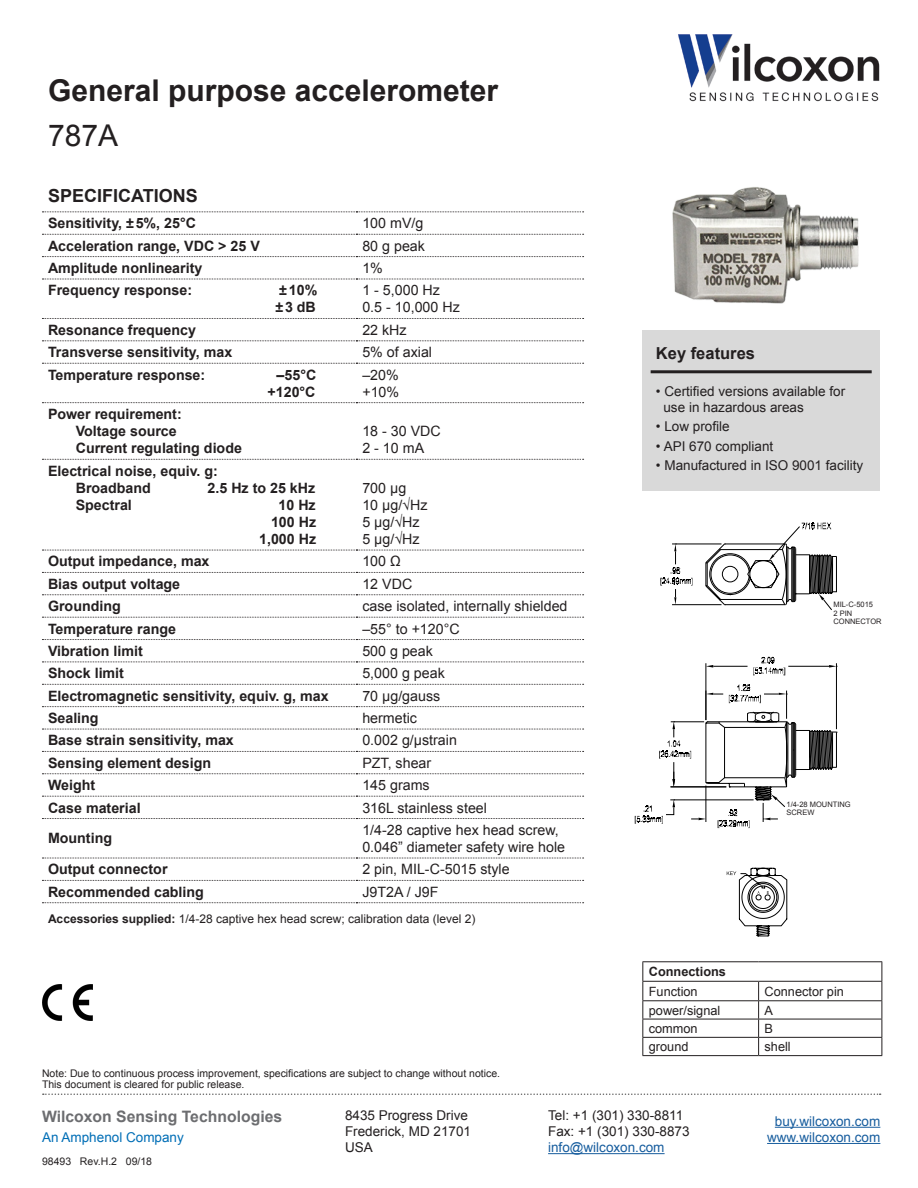
<style>
.page{position:relative;width:918px;height:1188px;background:#fff}
.page>*{position:absolute;margin:0;border:0;box-sizing:border-box;transform-origin:0 0}
.t1{font:700 30px "Arial";color:#231f20}
.t2{font:30px "Arial";color:#231f20}
.t3{font:700 18px "Arial";color:#231f20}
.t4{font:700 16.5px "Arial";color:#231f20}
.t5{font:700 15.75px "Arial";color:#6c6d70}
.t6{font:700 14.25px/17.1px "Arial";color:#231f20}
.t7{font:14.25px/17.1px "Arial";color:#231f20}
.t8{font:13.5px/16.2px "Arial";color:#231f20}
.t9{font:13.5px/16.2px "Arial";color:#175d9e;text-align:center}
.t10{font:13.5px "Arial";color:#006eb6}
.t11{font:12.75px "Arial";color:#231f20}
.t12{font:700 12.75px "Arial";color:#231f20}
.t13{font:12px "Arial";color:#231f20}
.t14{font:10.5px/10.5px "Arial";color:#231f20}
.t15{font:7.5px/8.2px "Arial";color:#231f20}
.s1{font-weight:700}
</style>
<div class="page">
<svg style="left:43px;top:1094px;width:838px;height:1px"></svg>
<img style="left:678px;top:34px;width:202px;height:68px">
<hr style="left:548px;top:1153px;width:117px;height:1px;background:#175d9e">
<hr style="left:775px;top:1127px;width:105px;height:1px;background:#175d9e">
<hr style="left:767px;top:1143px;width:113px;height:1px;background:#175d9e">
<div style="left:642px;top:330px;width:238px;height:160px;background:#d9d9d9"></div>
<hr style="left:651px;top:370px;width:221px;height:3px;background:#231f20">
<svg style="left:42px;top:212px;width:542px;height:1px"></svg>
<svg style="left:42px;top:234px;width:542px;height:1px"></svg>
<svg style="left:42px;top:256px;width:542px;height:1px"></svg>
<svg style="left:42px;top:279px;width:542px;height:1px"></svg>
<svg style="left:42px;top:318px;width:542px;height:1px"></svg>
<svg style="left:42px;top:340px;width:542px;height:1px"></svg>
<svg style="left:42px;top:363px;width:542px;height:1px"></svg>
<svg style="left:42px;top:402px;width:542px;height:1px"></svg>
<svg style="left:42px;top:459px;width:542px;height:1px"></svg>
<svg style="left:42px;top:550px;width:542px;height:1px"></svg>
<svg style="left:42px;top:572px;width:542px;height:1px"></svg>
<svg style="left:42px;top:594px;width:542px;height:1px"></svg>
<svg style="left:42px;top:617px;width:542px;height:1px"></svg>
<svg style="left:42px;top:639px;width:542px;height:1px"></svg>
<svg style="left:42px;top:662px;width:542px;height:1px"></svg>
<svg style="left:42px;top:684px;width:542px;height:1px"></svg>
<svg style="left:42px;top:706px;width:542px;height:1px"></svg>
<svg style="left:42px;top:729px;width:542px;height:1px"></svg>
<svg style="left:42px;top:751px;width:542px;height:1px"></svg>
<svg style="left:42px;top:773px;width:542px;height:1px"></svg>
<svg style="left:42px;top:796px;width:542px;height:1px"></svg>
<svg style="left:42px;top:818px;width:542px;height:1px"></svg>
<svg style="left:42px;top:858px;width:542px;height:1px"></svg>
<svg style="left:42px;top:880px;width:542px;height:1px"></svg>
<svg style="left:42px;top:902px;width:542px;height:1px"></svg>
<hr style="left:642px;top:961px;width:117px;height:1px;background:#231f20">
<hr style="left:759px;top:961px;width:123px;height:1px;background:#231f20">
<hr style="left:642px;top:981px;width:117px;height:1px;background:#231f20">
<hr style="left:759px;top:981px;width:123px;height:1px;background:#231f20">
<hr style="left:642px;top:1000px;width:117px;height:1px;background:#231f20">
<hr style="left:759px;top:1000px;width:123px;height:1px;background:#231f20">
<hr style="left:642px;top:1019px;width:117px;height:1px;background:#231f20">
<hr style="left:759px;top:1019px;width:123px;height:1px;background:#231f20">
<hr style="left:642px;top:1037px;width:117px;height:1px;background:#231f20">
<svg style="left:642px;top:962px;width:1px;height:93px"></svg>
<hr style="left:759px;top:1037px;width:123px;height:1px;background:#231f20">
<svg style="left:758px;top:982px;width:1px;height:73px"></svg>
<svg style="left:882px;top:962px;width:1px;height:93px"></svg>
<hr style="left:642px;top:1055px;width:117px;height:1px;background:#231f20">
<hr style="left:759px;top:1055px;width:123px;height:1px;background:#231f20">
<svg style="left:726px;top:867px;width:62px;height:70px"></svg>
<img style="left:42px;top:985px;width:50px;height:36px">
<img style="left:672px;top:187px;width:187px;height:117px">
<svg style="left:635px;top:523px;width:203px;height:306px"></svg>
<div style="left:833px;top:601px;width:70px;height:31px;background:#fff"></div>
<div style="left:786px;top:797px;width:100px;height:26px;background:#fff"></div>
<h1 class="t1" style="left:48px;top:71px;width:452px">General purpose accelerometer</h1>
<h1 class="t2" style="left:48px;top:116px;width:72px">787A</h1>
<p class="t3" style="left:48px;top:183px;width:151px">SPECIFICATIONS</p>
<p class="t6" style="left:48px;top:215px;width:150px">Sensitivity, ±5%, 25°C</p>
<p class="t7" style="left:362px;top:215px;width:62px">100 mV/g</p>
<p class="t6" style="left:48px;top:237px;width:213px">Acceleration range, VDC &gt; 25 V</p>
<p class="t7" style="left:362px;top:237px;width:64px">80 g peak</p>
<p class="t6" style="left:48px;top:260px;width:156px">Amplitude nonlinearity</p>
<p class="t7" style="left:362px;top:260px;width:22px">1%</p>
<p class="t6" style="left:48px;top:282px;width:146px">Frequency response:</p>
<p class="t6" style="left:275px;top:282px;width:43px">±10% ±3 dB</p>
<p class="t7" style="left:362px;top:282px;width:99px">1 - 5,000 Hz<br>0.5 - 10,000 Hz</p>
<p class="t6" style="left:48px;top:322px;width:150px">Resonance frequency</p>
<p class="t7" style="left:362px;top:321px;width:46px">22 kHz</p>
<p class="t6" style="left:48px;top:344px;width:186px">Transverse sensitivity, max</p>
<p class="t7" style="left:362px;top:344px;width:71px">5% of axial</p>
<p class="t6" style="left:48px;top:366px;width:159px">Temperature response:</p>
<p class="t6" style="left:268px;top:366px;width:50px;text-align:right">–55°C +120°C</p>
<p class="t7" style="left:362px;top:366px;width:38px">–20% +10%</p>
<p class="t6" style="left:76px;top:406px;width:168px;text-indent:-28px">Power requirement:<br>Voltage source<br>Current regulating diode</p>
<p class="t7" style="left:362px;top:423px;width:80px">18 - 30 VDC<br>2 - 10 mA</p>
<p class="t6" style="left:76px;top:463px;width:144px;text-indent:-28px">Electrical noise, equiv. g:<br>Broadband</p>
<p class="t6" style="left:208px;top:480px;width:109px">2.5 Hz to 25 kHz</p>
<p class="t6" style="left:76px;top:497px;width:58px">Spectral</p>
<p class="t6" style="left:259px;top:497px;width:59px;text-align:right">10 Hz<br>100 Hz<br>1,000 Hz</p>
<p class="t7" style="left:362px;top:479px;width:67px">700 µg<br>10 µg/√Hz<br>5 µg/√Hz<br>5 µg/√Hz</p>
<p class="t6" style="left:48px;top:553px;width:163px">Output impedance, max</p>
<p class="t7" style="left:362px;top:553px;width:40px">100 Ω</p>
<p class="t6" style="left:48px;top:576px;width:134px">Bias output voltage</p>
<p class="t7" style="left:362px;top:575px;width:51px">12 VDC</p>
<p class="t6" style="left:48px;top:598px;width:74px">Grounding</p>
<p class="t7" style="left:362px;top:598px;width:207px">case isolated, internally shielded</p>
<p class="t6" style="left:48px;top:620px;width:130px">Temperature range</p>
<p class="t7" style="left:362px;top:620px;width:99px">–55° to +120°C</p>
<p class="t6" style="left:48px;top:643px;width:96px">Vibration limit</p>
<p class="t7" style="left:362px;top:643px;width:72px">500 g peak</p>
<p class="t6" style="left:48px;top:665px;width:78px">Shock limit</p>
<p class="t7" style="left:362px;top:665px;width:84px">5,000 g peak</p>
<p class="t6" style="left:48px;top:688px;width:282px">Electromagnetic sensitivity, equiv. g, max</p>
<p class="t7" style="left:362px;top:687px;width:79px">70 µg/gauss</p>
<p class="t6" style="left:48px;top:710px;width:52px">Sealing</p>
<p class="t7" style="left:362px;top:710px;width:56px">hermetic</p>
<p class="t6" style="left:48px;top:732px;width:187px">Base strain sensitivity, max</p>
<p class="t7" style="left:362px;top:732px;width:96px">0.002 g/μstrain</p>
<p class="t6" style="left:48px;top:755px;width:165px">Sensing element design</p>
<p class="t7" style="left:362px;top:754px;width:70px">PZT, shear</p>
<p class="t6" style="left:48px;top:777px;width:49px">Weight</p>
<p class="t7" style="left:362px;top:777px;width:69px">145 grams</p>
<p class="t6" style="left:48px;top:799px;width:94px">Case material</p>
<p class="t7" style="left:362px;top:799px;width:126px">316L stainless steel</p>
<p class="t6" style="left:48px;top:830px;width:66px">Mounting</p>
<p class="t7" style="left:362px;top:822px;width:204px">1/4-28 captive hex head screw,<br>0.046” diameter safety wire hole</p>
<p class="t6" style="left:48px;top:861px;width:121px">Output connector</p>
<p class="t7" style="left:362px;top:861px;width:149px">2 pin, MIL-C-5015 style</p>
<p class="t6" style="left:48px;top:884px;width:157px">Recommended cabling</p>
<p class="t7" style="left:362px;top:883px;width:78px">J9T2A / J9F</p>
<p class="t13" style="left:48px;top:910px;width:429px"><span class="s1">Accessories supplied:</span> 1/4-28 captive hex head screw; calibration data (level 2)</p>
<p class="t4" style="left:656px;top:342px;width:101px">Key features</p>
<p class="t8" style="left:663px;top:383px;width:183px;text-indent:-8px">• Certified versions available for use in hazardous areas</p>
<p class="t8" style="left:656px;top:419px;width:75px">• Low profile</p>
<p class="t8" style="left:656px;top:438px;width:119px">• API 670 compliant</p>
<p class="t8" style="left:656px;top:457px;width:209px">• Manufactured in ISO 9001 facility</p>
<p class="t15" style="left:833px;top:601px;width:50px">MIL-C-5015<br>2 PIN<br>CONNECTOR</p>
<p class="t15" style="left:787px;top:800px;width:66px">1/4-28 MOUNTING<br>SCREW</p>
<p class="t12" style="left:649px;top:963px;width:79px">Connections</p>
<p class="t11" style="left:649px;top:983px;width:50px">Function</p>
<p class="t11" style="left:765px;top:983px;width:81px">Connector pin</p>
<p class="t11" style="left:649px;top:1002px;width:73px">power/signal</p>
<p class="t11" style="left:765px;top:1002px;width:10px">A</p>
<p class="t11" style="left:649px;top:1020px;width:50px">common</p>
<p class="t11" style="left:765px;top:1020px;width:10px">B</p>
<p class="t11" style="left:649px;top:1038px;width:41px">ground</p>
<p class="t11" style="left:765px;top:1038px;width:28px">shell</p>
<p class="t14" style="left:42px;top:1068px;width:460px">Note: Due to continuous process improvement, specifications are subject to change without notice.<br>This document is cleared for public release.</p>
<p class="t5" style="left:42px;top:1106px;width:242px">Wilcoxon Sensing Technologies</p>
<p class="t8" style="left:345px;top:1107px;width:128px">8435 Progress Drive<br>Frederick, MD 21701<br>USA</p>
<p class="t10" style="left:42px;top:1129px;width:143px">An Amphenol Company</p>
<p class="t14" style="left:42px;top:1156px;width:112px">98493 Rev.H.2 09/18</p>
<p class="t8" style="left:548px;top:1107px;width:143px">Tel: +1 (301) 330-8811<br>Fax: +1 (301) 330-8873</p>
<p class="t9" style="left:548px;top:1140px;width:118px">info@wilcoxon.com</p>
<p class="t9" style="left:767px;top:1113px;width:115px">buy.wilcoxon.com www.wilcoxon.com</p>
</div>
